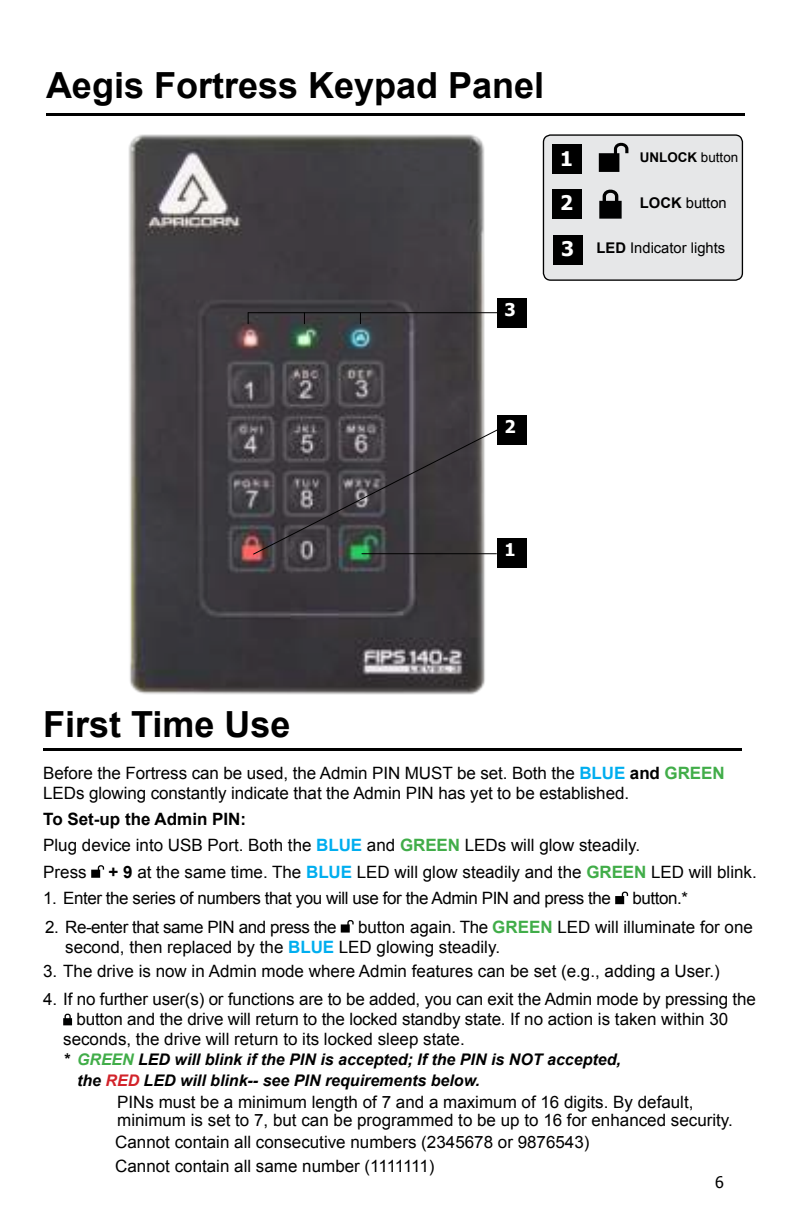
<style>
.page{position:relative;width:792px;height:1224px;background:#fff}
.page>*{position:absolute;margin:0;border:0;box-sizing:border-box;transform-origin:0 0}
.t1{font:700 36px "Arial";color:#000}
.t2{font:700 20.2px/44.2px "Tahoma";color:#fff}
.t3{font:700 17.6px "Tahoma";color:#fff}
.t4{font:17px/26.2px "Arial";color:#000}
.t5{font:17px "Arial";letter-spacing:-.025em;color:#000}
.t6{font:italic 700 16px/20.4px "Arial";color:#000}
.t7{font:16px "Tahoma";color:#000}
.t8{font:14.8px "Arial";color:#000}
.t9{font:700 13.4px "Arial";color:#000}
.s1{font-weight:400}
.s2{font-weight:700}
.s3{font-weight:700;color:#00aeef}
.s4{font-weight:700;color:#41ad49}
.s5{color:#41ad49}
.s6{color:#d2232a}
</style>
<div class="page">
<div style="left:543px;top:135px;width:199px;height:145px;background:#e6e7e8;border-radius:7px"></div>
<div style="left:543px;top:134px;width:200px;height:147px;border:1px solid #000;border-radius:7px"></div>
<div style="left:554px;top:235px;width:29px;height:29px;background:#000"></div>
<div style="left:553px;top:145px;width:29px;height:29px;background:#000"></div>
<div style="left:553px;top:189px;width:29px;height:29px;background:#000"></div>
<svg style="left:599px;top:142px;width:29px;height:30px"></svg>
<svg style="left:599px;top:189px;width:23px;height:30px"></svg>
<svg style="left:91px;top:865px;width:13px;height:13px"></svg>
<svg style="left:615px;top:891px;width:13px;height:13px"></svg>
<svg style="left:341px;top:920px;width:13px;height:13px"></svg>
<svg style="left:63px;top:1013px;width:9px;height:12px"></svg>
<hr style="left:43px;top:748px;width:699px;height:3px;background:#000">
<hr style="left:46px;top:113px;width:698px;height:3px;background:#000">
<img style="left:128px;top:134px;width:369px;height:561px">
<div style="left:497px;top:298px;width:29px;height:30px;background:#000"></div>
<hr style="left:248px;top:312px;width:253px;height:1px;background:#000">
<div style="left:497px;top:415px;width:29px;height:30px;background:#000"></div>
<svg style="left:252px;top:425px;width:245px;height:131px;background:#4e4c4f"></svg>
<div style="left:497px;top:538px;width:29px;height:30px;background:#000"></div>
<hr style="left:362px;top:553px;width:135px;height:1px;background:#000">
<h1 class="t1" style="left:46px;top:72px;width:500px">Aegis Fortress Keypad Panel</h1>
<p class="t3" style="left:505px;top:299px;width:13px">3</p>
<p class="t2" style="left:560px;top:137px;width:14px">1<br>2</p>
<p class="t9" style="left:640px;top:152px;width:100px">UNLOCK <span class="s1">button</span></p>
<p class="t8" style="left:597px;top:243px;width:130px"><span class="s2">LED</span> Indicator lights</p>
<p class="t8" style="left:640px;top:197px;width:88px"><span class="s2">LOCK</span> button</p>
<p class="t2" style="left:561px;top:227px;width:14px">3</p>
<p class="t3" style="left:505px;top:416px;width:13px">2</p>
<p class="t3" style="left:505px;top:539px;width:13px">1</p>
<h1 class="t1" style="left:43px;top:711px;width:249px">First Time Use</h1>
<p class="t4" style="left:43px;top:764px;width:683px;line-height:20.4px">Before the Fortress can be used, the Admin PIN MUST be set. Both the <span class="s3">BLUE</span> <span class="s2">and</span> <span class="s4">GREEN<br></span>LEDs glowing constantly indicate that the Admin PIN has yet to be established.</p>
<p class="t4" style="left:43px;top:808px;width:598px"><span class="s2">To Set-up the Admin PIN:<br></span>Plug device into USB Port. Both the <span class="s3">BLUE</span> and <span class="s4">GREEN</span> LEDs will glow steadily.<br>Press</p>
<p class="t4" style="left:109px;top:860px;width:650px"><span class="s2">+ 9</span> at the same time. The <span class="s3">BLUE</span> LED will glow steadily and the <span class="s4">GREEN</span> LED will blink.</p>
<p class="t5" style="left:43px;top:892px;width:569px">1. Enter the series of numbers that you will use for the Admin PIN and press the</p>
<p class="t4" style="left:633px;top:887px;width:57px">button.*</p>
<p class="t5" style="left:45px;top:920px;width:293px">2. Re-enter that same PIN and press the</p>
<p class="t4" style="left:65px;top:918px;width:689px;line-height:20px;text-indent:293px">button again. The <span class="s4">GREEN</span> LED will illuminate for one second, then replaced by the <span class="s3">BLUE</span> LED glowing steadily.</p>
<p class="t4" style="left:43px;top:959px;width:678px">3. The drive is now in Admin mode where Admin features can be set (e.g., adding a User.)</p>
<p class="t4" style="left:43px;top:987px;width:714px">4. If no further user(s) or functions are to be added, you can exit the Admin mode by pressing the</p>
<p class="t4" style="left:77px;top:1008px;width:653px">button and the drive will return to the locked standby state. If no action is taken within 30</p>
<p class="t4" style="left:63px;top:1028px;width:403px">seconds, the drive will return to its locked sleep state.</p>
<p class="t6" style="left:77px;top:1051px;width:545px;text-indent:-14px">* <span class="s5">GREEN</span> LED will blink if the PIN is accepted; If the PIN is NOT accepted, the <span class="s6">RED</span> LED will blink-- see PIN requirements below.</p>
<p class="t4" style="left:117px;top:1094px;width:617px;line-height:18px">PINs must be a minimum length of 7 and a maximum of 16 digits. By default, minimum is set to 7, but can be programmed to be up to 16 for enhanced security.</p>
<p class="t4" style="left:115px;top:1131px;width:476px;line-height:24.4px">Cannot contain all consecutive numbers (2345678 or 9876543)<br>Cannot contain all same number (1111111)</p>
<p class="t7" style="left:715px;top:1173px;width:10px">6</p>
</div>
